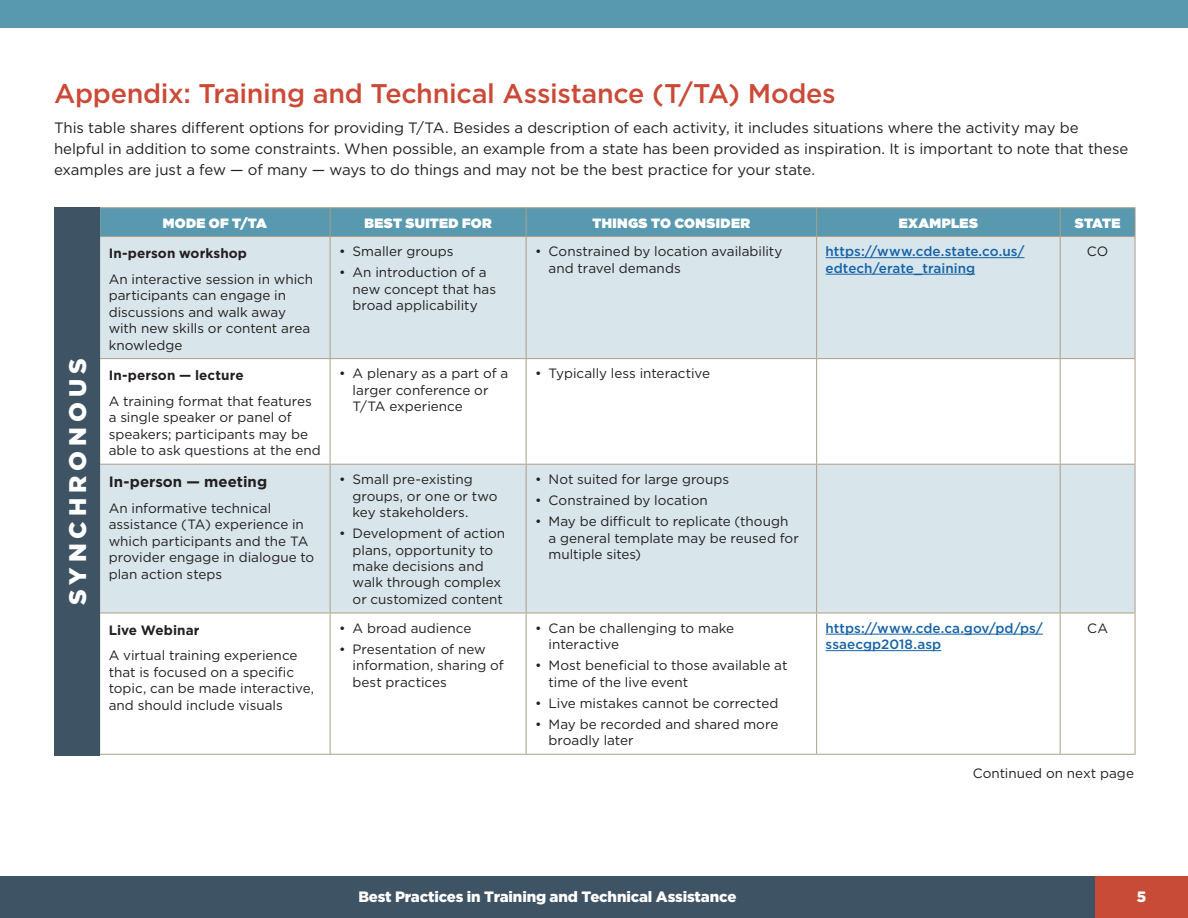
<style>
.page{position:relative;width:1188px;height:918px;background:#fff}
.page>*{position:absolute;margin:0;border:0;box-sizing:border-box;transform-origin:0 0}
.t1{font:500 27px "Gotham";letter-spacing:-.01em;color:#cb4a37}
.t2{font:900 24px "Gotham";letter-spacing:.205em;color:#fff}
.t3{font:15px/21px "Gotham";letter-spacing:-.005em;color:#231f20}
.t4{font:900 15px "Gotham";letter-spacing:-.01em;color:#fff}
.t5{font:700 15px "Gotham";color:#231f20}
.t6{font:13.5px/16.5px "Gotham";color:#231f20}
.t7{font:500 13.5px/16.5px "Gotham";letter-spacing:.005em;color:#1663a7}
.t8{font:900 13.5px "Gotham";letter-spacing:.02em;color:#fff}
.t9{font:700 13.5px "Gotham";letter-spacing:.005em;color:#231f20}
</style>
<div class="page">
<div style="left:1095px;top:877px;width:93px;height:41px;background:#c74b37"></div>
<div style="left:0;top:877px;width:1095px;height:41px;background:#3e5364"></div>
<div style="left:0;top:0;width:1188px;height:28px;background:#5999af"></div>
<svg style="left:100px;top:237px;width:1035px;height:376px;fill:#d8e5eb"></svg>
<hr style="left:99px;top:207px;width:231px;height:1px;background:#ab9f88">
<hr style="left:330px;top:207px;width:196px;height:1px;background:#ab9f88">
<hr style="left:526px;top:207px;width:291px;height:1px;background:#ab9f88">
<hr style="left:817px;top:207px;width:243px;height:1px;background:#ab9f88">
<hr style="left:1060px;top:207px;width:75px;height:1px;background:#ab9f88">
<div style="left:99px;top:208px;width:1037px;height:29px;background:#5999af"></div>
<hr style="left:99px;top:236px;width:231px;height:1px;background:#ab9f88">
<hr style="left:99px;top:237px;width:1px;height:121px;background:#ab9f88">
<hr style="left:330px;top:236px;width:196px;height:1px;background:#ab9f88">
<hr style="left:330px;top:237px;width:1px;height:121px;background:#ab9f88">
<hr style="left:526px;top:236px;width:291px;height:1px;background:#ab9f88">
<hr style="left:526px;top:237px;width:1px;height:121px;background:#ab9f88">
<hr style="left:817px;top:236px;width:243px;height:1px;background:#ab9f88">
<hr style="left:816px;top:237px;width:1px;height:121px;background:#ab9f88">
<hr style="left:1060px;top:236px;width:75px;height:1px;background:#ab9f88">
<hr style="left:1060px;top:237px;width:1px;height:121px;background:#ab9f88">
<hr style="left:1135px;top:237px;width:1px;height:121px;background:#ab9f88">
<hr style="left:99px;top:358px;width:231px;height:1px;background:#ab9f88">
<hr style="left:99px;top:359px;width:1px;height:105px;background:#ab9f88">
<hr style="left:330px;top:358px;width:196px;height:1px;background:#ab9f88">
<hr style="left:330px;top:359px;width:1px;height:105px;background:#ab9f88">
<hr style="left:526px;top:358px;width:291px;height:1px;background:#ab9f88">
<hr style="left:526px;top:359px;width:1px;height:105px;background:#ab9f88">
<hr style="left:817px;top:358px;width:243px;height:1px;background:#ab9f88">
<hr style="left:816px;top:359px;width:1px;height:105px;background:#ab9f88">
<hr style="left:1060px;top:358px;width:75px;height:1px;background:#ab9f88">
<hr style="left:1060px;top:359px;width:1px;height:105px;background:#ab9f88">
<hr style="left:1135px;top:359px;width:1px;height:105px;background:#ab9f88">
<hr style="left:99px;top:613px;width:1px;height:141px;background:#ab9f88">
<hr style="left:330px;top:613px;width:1px;height:141px;background:#ab9f88">
<hr style="left:526px;top:613px;width:1px;height:141px;background:#ab9f88">
<hr style="left:816px;top:613px;width:1px;height:141px;background:#ab9f88">
<hr style="left:1060px;top:613px;width:1px;height:141px;background:#ab9f88">
<hr style="left:1135px;top:613px;width:1px;height:141px;background:#ab9f88">
<hr style="left:99px;top:754px;width:231px;height:1px;background:#ab9f88">
<hr style="left:330px;top:754px;width:196px;height:1px;background:#ab9f88">
<hr style="left:526px;top:754px;width:291px;height:1px;background:#ab9f88">
<hr style="left:817px;top:754px;width:243px;height:1px;background:#ab9f88">
<hr style="left:1060px;top:754px;width:75px;height:1px;background:#ab9f88">
<hr style="left:99px;top:464px;width:231px;height:1px;background:#ab9f88">
<hr style="left:99px;top:465px;width:1px;height:148px;background:#ab9f88">
<hr style="left:99px;top:613px;width:231px;height:1px;background:#ab9f88">
<hr style="left:330px;top:464px;width:196px;height:1px;background:#ab9f88">
<hr style="left:330px;top:465px;width:1px;height:148px;background:#ab9f88">
<hr style="left:330px;top:613px;width:196px;height:1px;background:#ab9f88">
<hr style="left:526px;top:464px;width:291px;height:1px;background:#ab9f88">
<hr style="left:526px;top:465px;width:1px;height:148px;background:#ab9f88">
<hr style="left:526px;top:613px;width:291px;height:1px;background:#ab9f88">
<hr style="left:817px;top:464px;width:243px;height:1px;background:#ab9f88">
<hr style="left:816px;top:465px;width:1px;height:148px;background:#ab9f88">
<hr style="left:817px;top:613px;width:243px;height:1px;background:#ab9f88">
<hr style="left:1060px;top:464px;width:75px;height:1px;background:#ab9f88">
<hr style="left:1060px;top:465px;width:1px;height:148px;background:#ab9f88">
<hr style="left:1135px;top:465px;width:1px;height:148px;background:#ab9f88">
<hr style="left:1060px;top:613px;width:75px;height:1px;background:#ab9f88">
<hr style="left:826px;top:257px;width:199px;height:1px;background:#1663a7">
<hr style="left:826px;top:274px;width:149px;height:1px;background:#1663a7">
<hr style="left:826px;top:634px;width:217px;height:1px;background:#1663a7">
<hr style="left:826px;top:650px;width:115px;height:1px;background:#1663a7">
<div style="left:54px;top:207px;width:45px;height:549px;background:#3e5364"></div>
<h2 class="t1" style="left:54px;top:75px;width:783px">Appendix: Training and Technical Assistance (T/TA) Modes</h2>
<p class="t3" style="left:54px;top:116px;width:1076px">This table shares different options for providing T/TA. Besides a description of each activity, it includes situations where the activity may be helpful in addition to some constraints. When possible, an example from a state has been provided as inspiration. It is important to note that these examples are just a few — of many — ways to do things and may not be the best practice for your state.</p>
<p class="t8" style="left:163px;top:213px;width:106px">MODE OF T/TA</p>
<p class="t8" style="left:364px;top:213px;width:129px">BEST SUITED FOR</p>
<p class="t8" style="left:593px;top:213px;width:159px">THINGS TO CONSIDER</p>
<p class="t8" style="left:899px;top:213px;width:81px">EXAMPLES</p>
<p class="t8" style="left:1075px;top:213px;width:47px">STATE</p>
<p class="t9" style="left:109px;top:246px;width:140px">In-person workshop</p>
<p class="t6" style="left:109px;top:270px;width:206px">An interactive session in which participants can engage in discussions and walk away with new skills or content area knowledge</p>
<p class="t6" style="left:549px;top:243px;width:235px;text-indent:-14px">• Constrained by location availability and travel demands</p>
<p class="t7" style="left:826px;top:243px;width:200px">https://www.cde.state.co.us/ edtech/erate_training</p>
<p class="t6" style="left:1087px;top:243px;width:23px">CO</p>
<p class="t6" style="left:339px;top:243px;width:116px">• Smaller groups</p>
<p class="t6" style="left:353px;top:264px;width:145px;text-indent:-14px">• An introduction of a new concept that has broad applicability</p>
<p class="t2" style="left:61px;top:605px;width:248px;rotate:-90deg">SYNCHRONOUS</p>
<p class="t9" style="left:109px;top:368px;width:136px">In-person — lecture</p>
<p class="t6" style="left:109px;top:392px;width:214px">A training format that features a single speaker or panel of speakers; participants may be able to ask questions at the end</p>
<p class="t5" style="left:109px;top:473px;width:160px">In-person — meeting</p>
<p class="t6" style="left:109px;top:499px;width:207px">An informative technical assistance (TA) experience in which participants and the TA provider engage in dialogue to plan action steps</p>
<p class="t9" style="left:109px;top:622px;width:92px">Live Webinar</p>
<p class="t6" style="left:109px;top:647px;width:207px">A virtual training experience that is focused on a specific topic, can be made interactive, and should include visuals</p>
<p class="t6" style="left:353px;top:365px;width:157px;text-indent:-14px">• A plenary as a part of a larger conference or<br>T/TA experience</p>
<p class="t6" style="left:535px;top:365px;width:177px">• Typically less interactive</p>
<p class="t6" style="left:353px;top:471px;width:146px;text-indent:-14px">• Small pre-existing groups, or one or two key stakeholders.</p>
<p class="t6" style="left:353px;top:525px;width:154px;text-indent:-14px">• Development of action plans, opportunity to make decisions and walk through complex or customized content</p>
<p class="t6" style="left:339px;top:620px;width:134px">• A broad audience</p>
<p class="t6" style="left:353px;top:641px;width:153px;text-indent:-14px">• Presentation of new information, sharing of best practices</p>
<p class="t6" style="left:535px;top:471px;width:195px">• Not suited for large groups</p>
<p class="t6" style="left:535px;top:492px;width:174px">• Constrained by location</p>
<p class="t6" style="left:549px;top:513px;width:252px;text-indent:-14px">• May be difficult to replicate (though a general template may be reused for multiple sites)</p>
<p class="t6" style="left:549px;top:620px;width:187px;text-indent:-14px">• Can be challenging to make interactive</p>
<p class="t6" style="left:549px;top:657px;width:240px;text-indent:-14px">• Most beneficial to those available at time of the live event</p>
<p class="t6" style="left:535px;top:695px;width:245px">• Live mistakes cannot be corrected</p>
<p class="t6" style="left:549px;top:716px;width:231px;text-indent:-14px">• May be recorded and shared more broadly later</p>
<p class="t7" style="left:826px;top:620px;width:219px">https://www.cde.ca.gov/pd/ps/ ssaecgp2018.asp</p>
<p class="t6" style="left:1087px;top:619px;width:22px">CA</p>
<p class="t6" style="left:973px;top:764px;width:163px">Continued on next page</p>
<p class="t4" style="left:358px;top:887px;width:380px">Best Practices in Training and Technical Assistance</p>
<p class="t4" style="left:1137px;top:887px;width:11px">5</p>
</div>
